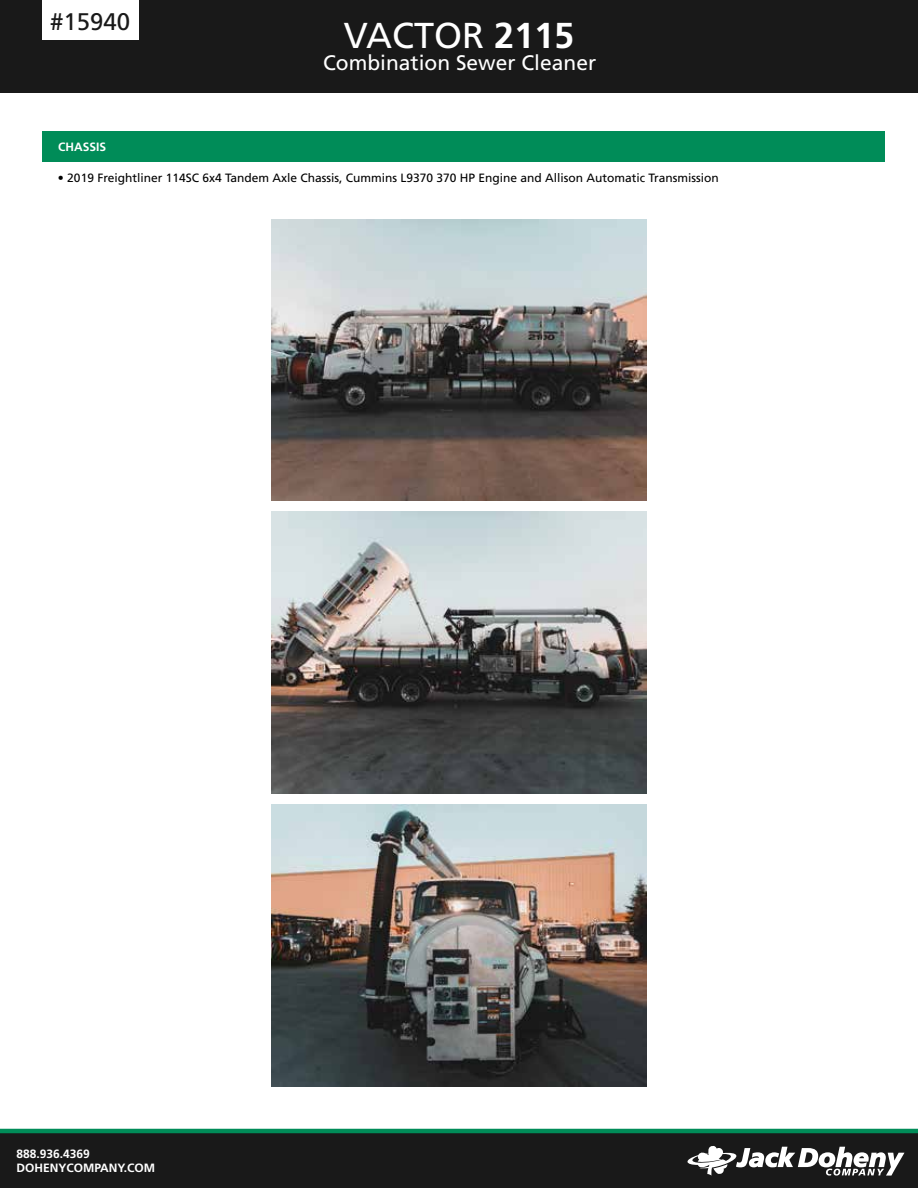
<style>
.page{position:relative;width:918px;height:1188px;background:#fff}
.page>*{position:absolute;margin:0;border:0;box-sizing:border-box;transform-origin:0 0}
.t1{font:36px "Frutiger LT 55 Rm";color:#fff}
.t2{font:24px "Frutiger LT 55 Rm";color:#191919}
.t3{font:21px "Frutiger LT 55 Rm";color:#fff}
.t4{font:12px "Frutiger LT 55 Rm";color:#000}
.t5{font:12px/14.4px "Frutiger LT 65 Bd";color:#fff}
.s1{font-family:"Frutiger LT 65 Bd"}
</style>
<div class="page">
<div style="left:0;top:0;width:918px;height:93px;background:#191919"></div>
<div style="left:0;top:1131px;width:918px;height:57px;background:#191919"></div>
<svg style="left:687px;top:1146px;width:218px;height:30px"></svg>
<div style="left:42px;top:131px;width:843px;height:30px;background:#008c58"></div>
<hr style="left:0;top:1129px;width:918px;height:4px;background:#008c58">
<div style="left:42px;top:0;width:96px;height:40px;background:#fff"></div>
<img style="left:271px;top:219px;width:376px;height:282px">
<img style="left:271px;top:805px;width:376px;height:282px">
<img style="left:271px;top:512px;width:376px;height:282px">
<h2 class="t2" style="left:50px;top:7px;width:82px">#15940</h2>
<h1 class="t1" style="left:344px;top:14px;width:232px">VACTOR <span class="s1">2115</span></h1>
<h3 class="t3" style="left:323px;top:51px;width:275px">Combination Sewer Cleaner</h3>
<p class="t5" style="left:58px;top:139px;width:50px">CHASSIS</p>
<p class="t4" style="left:58px;top:171px;width:662px">• 2019 Freightliner 114SC 6x4 Tandem Axle Chassis, Cummins L9370 370 HP Engine and Allison Automatic Transmission</p>
<p class="t5" style="left:17px;top:1147px;width:140px">888.936.4369<br>DOHENYCOMPANY.COM</p>
</div>
